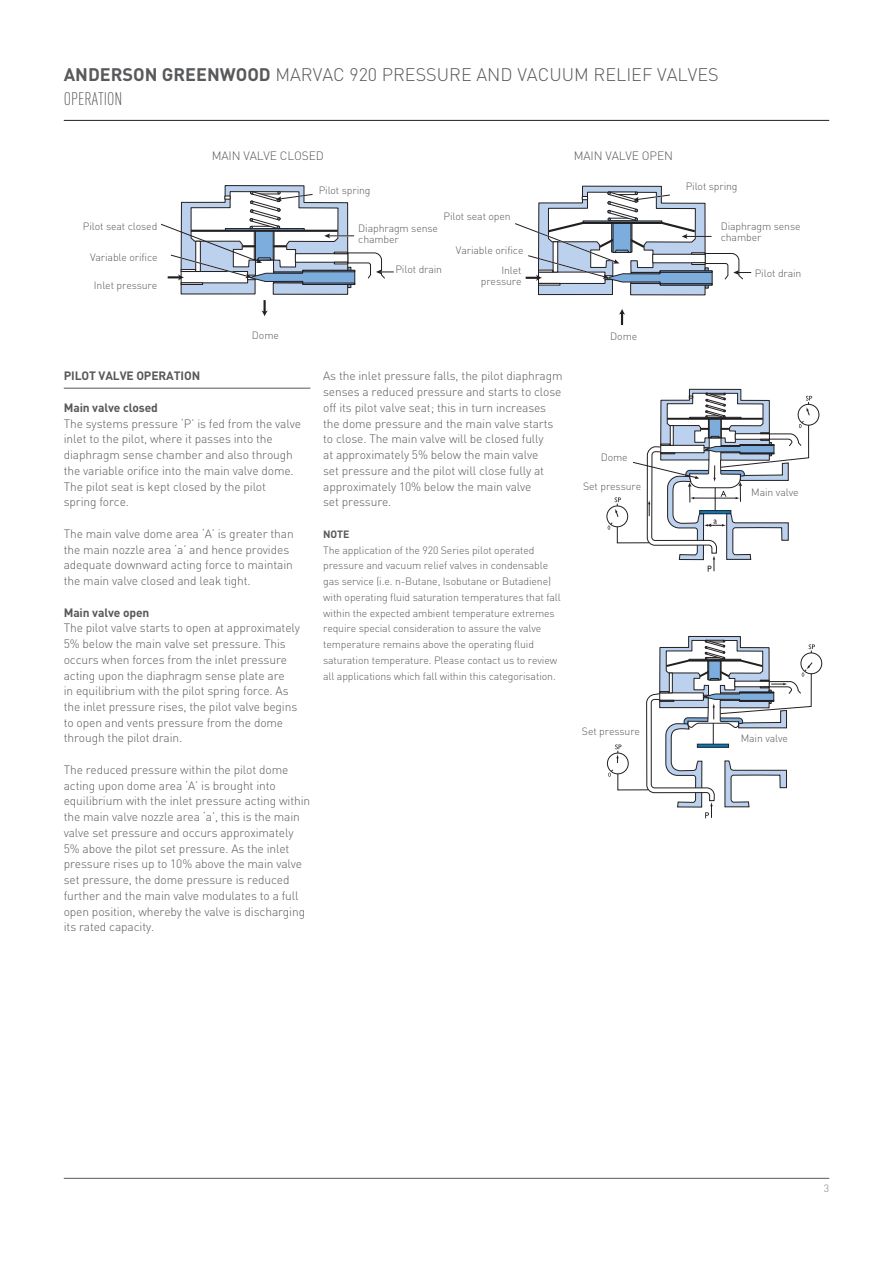
<style>
.page{position:relative;width:893px;height:1263px;background:#fff}
.page>*{position:absolute;margin:0;border:0;box-sizing:border-box;transform-origin:0 0}
.t1{font:300 18px/24px "DIN Pro";color:#58595b}
.t2{font:300 12px/15.8px "DIN Pro";letter-spacing:-.01em;color:#58595b}
.t3{font:700 12px "DIN Pro";letter-spacing:-.01em;color:#58595b}
.t4{font:300 10.5px/15.8px "DIN Pro";letter-spacing:-.01em;color:#58595b}
.t5{font:700 10.5px "DIN Pro";color:#58595b}
.t6{font:300 10.5px "DIN Pro";color:#808285}
.s1{font-weight:700}
.s2{font-stretch:condensed}
</style>
<div class="page">
<hr style="left:64px;top:120px;width:765px;height:1px;background:#231f20">
<hr style="left:64px;top:1178px;width:765px;height:1px;background:#58595b">
<svg style="left:161px;top:185px;width:590px;height:140px"></svg>
<div style="left:606px;top:506px;width:22px;height:21px;border:1px solid #231f20;border-radius:50%"></div>
<div style="left:798px;top:404px;width:21px;height:22px;border:1px solid #231f20;border-radius:50%"></div>
<div style="left:607px;top:753px;width:22px;height:21px;border:1px solid #231f20;border-radius:50%"></div>
<svg style="left:801px;top:653px;width:21px;height:21px"></svg>
<div style="left:800px;top:652px;width:22px;height:22px;border:1px solid #231f20;border-radius:50%"></div>
<svg style="left:608px;top:389px;width:204px;height:183px"></svg>
<svg style="left:608px;top:636px;width:207px;height:182px"></svg>
<hr style="left:64px;top:388px;width:246px;height:1px;background:#58595b">
<h1 class="t1" style="left:64px;top:61px;width:656px"><span class="s1">ANDERSON GREENWOOD</span> MARVAC 920 PRESSURE AND VACUUM RELIEF VALVES<br><span class="s2">OPERATION</span></h1>
<p class="t4" style="left:83px;top:217px;width:76px">Pilot seat closed</p>
<p class="t4" style="left:90px;top:248px;width:69px">Variable orifice</p>
<p class="t4" style="left:94px;top:276px;width:65px">Inlet pressure</p>
<p class="t2" style="left:212px;top:146px;width:114px">MAIN VALVE CLOSED</p>
<p class="t2" style="left:574px;top:146px;width:101px">MAIN VALVE OPEN</p>
<p class="t4" style="left:319px;top:181px;width:53px">Pilot spring</p>
<p class="t4" style="left:444px;top:207px;width:69px">Pilot seat open</p>
<p class="t4" style="left:456px;top:240px;width:69px;line-height:19.5px;text-align:right">Variable orifice<br>Inlet</p>
<p class="t4" style="left:481px;top:272px;width:42px">pressure</p>
<p class="t4" style="left:358px;top:222px;width:81px;line-height:11.2px">Diaphragm sense chamber</p>
<p class="t4" style="left:395px;top:261px;width:48px">Pilot drain</p>
<p class="t4" style="left:686px;top:178px;width:53px">Pilot spring</p>
<p class="t4" style="left:721px;top:220px;width:81px;line-height:11.2px">Diaphragm sense chamber</p>
<p class="t4" style="left:755px;top:264px;width:48px">Pilot drain</p>
<p class="t4" style="left:252px;top:326px;width:29px">Dome</p>
<p class="t4" style="left:610px;top:328px;width:29px">Dome</p>
<p class="t3" style="left:64px;top:366px;width:138px">PILOT VALVE OPERATION</p>
<p class="t3" style="left:64px;top:397px;width:96px">Main valve closed</p>
<p class="t2" style="left:64px;top:414px;width:239px">The systems pressure ‘P’ is fed from the valve inlet to the pilot, where it passes into the diaphragm sense chamber and also through the variable orifice into the main valve dome.<br>The pilot seat is kept closed by the pilot spring force.</p>
<p class="t2" style="left:64px;top:524px;width:231px">The main valve dome area ‘A’ is greater than the main nozzle area ‘a’ and hence provides adequate downward acting force to maintain the main valve closed and leak tight.</p>
<p class="t3" style="left:64px;top:602px;width:87px">Main valve open</p>
<p class="t2" style="left:64px;top:619px;width:238px">The pilot valve starts to open at approximately 5% below the main valve set pressure. This occurs when forces from the inlet pressure acting upon the diaphragm sense plate are<br>in equilibrium with the pilot spring force. As the inlet pressure rises, the pilot valve begins to open and vents pressure from the dome through the pilot drain.</p>
<p class="t2" style="left:64px;top:761px;width:248px">The reduced pressure within the pilot dome acting upon dome area ‘A’ is brought into equilibrium with the inlet pressure acting within the main valve nozzle area ‘a’, this is the main valve set pressure and occurs approximately 5% above the pilot set pressure. As the inlet pressure rises up to 10% above the main valve set pressure, the dome pressure is reduced further and the main valve modulates to a full open position, whereby the valve is discharging its rated capacity.</p>
<p class="t2" style="left:323px;top:367px;width:241px">As the inlet pressure falls, the pilot diaphragm senses a reduced pressure and starts to close off its pilot valve seat; this in turn increases the dome pressure and the main valve starts to close. The main valve will be closed fully<br>at approximately 5% below the main valve<br>set pressure and the pilot will close fully at approximately 10% below the main valve<br>set pressure.</p>
<p class="t5" style="left:323px;top:525px;width:28px">NOTE</p>
<p class="t4" style="left:323px;top:541px;width:239px">The application of the 920 Series pilot operated pressure and vacuum relief valves in condensable gas service (i.e. n-Butane, Isobutane or Butadiene) with operating fluid saturation temperatures that fall within the expected ambient temperature extremes require special consideration to assure the valve temperature remains above the operating fluid saturation temperature. Please contact us to review all applications which fall within this categorisation.</p>
<p class="t4" style="left:601px;top:448px;width:29px">Dome</p>
<p class="t4" style="left:583px;top:477px;width:60px">Set pressure</p>
<p class="t4" style="left:751px;top:483px;width:49px">Main valve</p>
<p class="t4" style="left:582px;top:722px;width:60px">Set pressure</p>
<p class="t4" style="left:741px;top:730px;width:49px">Main valve</p>
<p class="t6" style="left:824px;top:1180px;width:7px">3</p>
</div>
